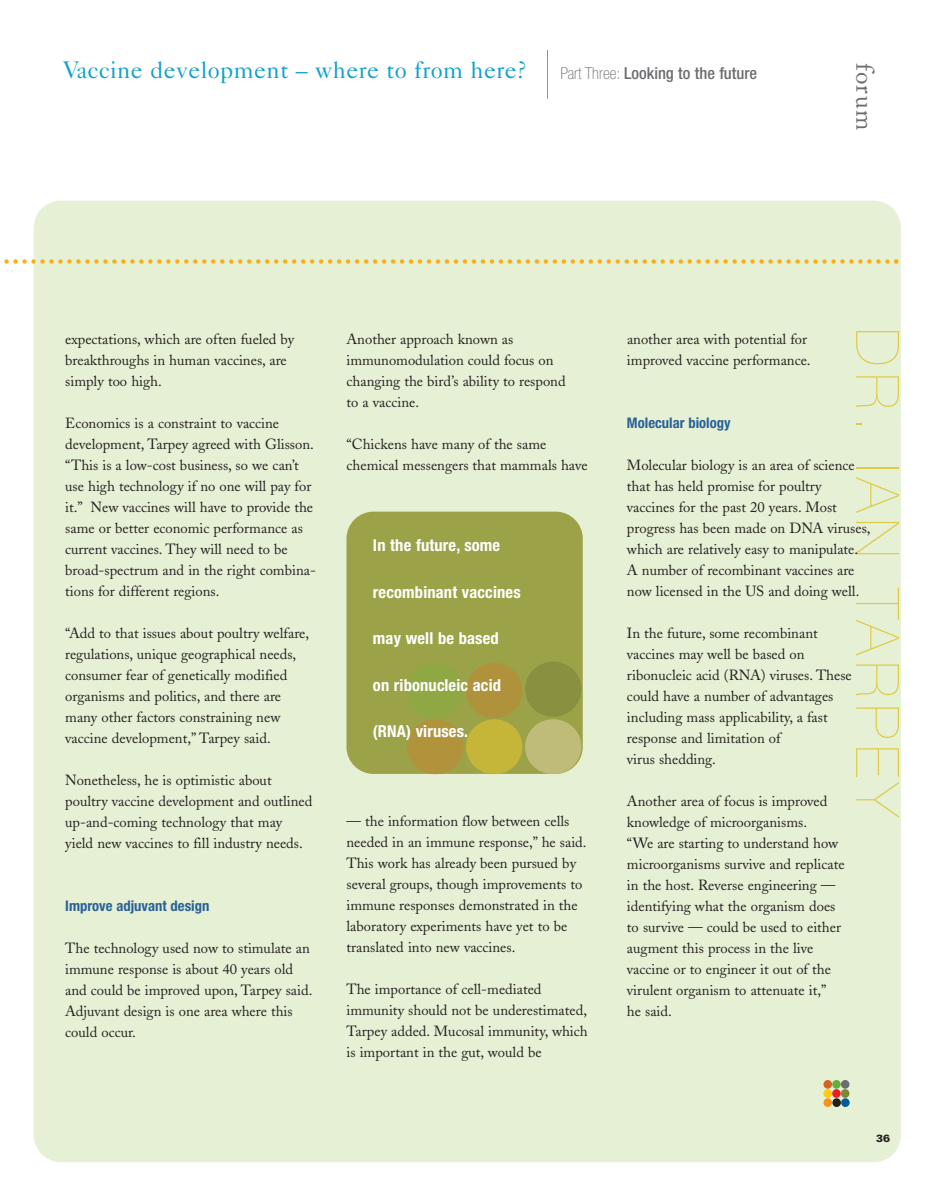
<style>
.page{position:relative;width:945px;height:1188px;background:#fff}
.page>*{position:absolute;margin:0;border:0;box-sizing:border-box;transform-origin:0 0}
.t1{font:200 60px "Helvetica Neue";letter-spacing:.105em;color:#deca45}
.t2{font:25.2px "Adobe Caslon";letter-spacing:.05em;color:#6c6d70}
.t3{font:24px "Caslon Five Forty";letter-spacing:.015em;color:#10a1cb}
.t4{font:700 condensed 16.5px "Helvetica Neue";letter-spacing:.01em;color:#fff}
.t5{font:500 condensed 16.5px "Helvetica Neue";color:#6c6d70}
.t6{font:14.7px/21px "Adobe Caslon";color:#231f20}
.t7{font:700 condensed 14.7px "Helvetica Neue";color:#2a6297}
.t8{font:900 10.5px "Univers";color:#231f20}
.s1{font-weight:100}
</style>
<div class="page">
<div style="left:34px;top:201px;width:867px;height:961px;background:#e5f0d4;border-radius:27px"></div>
<div style="left:824px;top:1080px;width:8px;height:9px;background:#d46229;border-radius:50%"></div>
<div style="left:824px;top:1089px;width:8px;height:9px;background:#feca0a;border-radius:50%"></div>
<div style="left:824px;top:1098px;width:8px;height:9px;background:#f7931d;border-radius:50%"></div>
<div style="left:832px;top:1080px;width:9px;height:9px;background:#66af3e;border-radius:50%"></div>
<div style="left:841px;top:1089px;width:8px;height:9px;background:#7e8733;border-radius:50%"></div>
<div style="left:841px;top:1098px;width:9px;height:9px;background:#005d9c;border-radius:50%"></div>
<div style="left:832px;top:1098px;width:9px;height:9px;background:#231f20;border-radius:50%"></div>
<div style="left:832px;top:1089px;width:9px;height:9px;background:#ee1d23;border-radius:50%"></div>
<div style="left:841px;top:1080px;width:8px;height:9px;background:#6c6d70;border-radius:50%"></div>
<hr style="left:547px;top:50px;width:1px;height:49px;background:#939598">
<svg style="left:4px;top:259px;width:894px;height:5px"></svg>
<div style="left:346px;top:512px;width:237px;height:262px;background:#9ba248;border-radius:27px"></div>
<svg style="left:407px;top:662px;width:174px;height:113px"></svg>
<h3 class="t3" style="left:63px;top:62px;width:465px">Vaccine development – where to from here?</h3>
<p class="t5" style="left:560px;top:67px;width:198px"><span class="s1">Part Three:</span> Looking to the future</p>
<h2 class="t2" style="left:874px;top:62px;width:69px;rotate:90deg">forum</h2>
<p class="t6" style="left:65px;top:330px;width:231px">expectations, which are often fueled by breakthroughs in human vaccines, are simply too high.</p>
<p class="t6" style="left:65px;top:414px;width:252px">Economics is a constraint to vaccine development, Tarpey agreed with Glisson. “This is a low-cost business, so we can’t use high technology if no one will pay for it.” New vaccines will have to provide the same or better economic performance as current vaccines. They will need to be broad-spectrum and in the right combina&shy;tions for different regions.</p>
<p class="t6" style="left:65px;top:624px;width:245px">“Add to that issues about poultry welfare, regulations, unique geographical needs, consumer fear of genetically modified organisms and politics, and there are many other factors constraining new vaccine development,” Tarpey said.</p>
<p class="t6" style="left:65px;top:771px;width:249px">Nonetheless, he is optimistic about poultry vaccine development and outlined up-and-coming technology that may yield new vaccines to fill industry needs.</p>
<p class="t7" style="left:65px;top:896px;width:146px">Improve adjuvant design</p>
<p class="t6" style="left:65px;top:939px;width:249px">The technology used now to stimulate an immune response is about 40 years old and could be improved upon, Tarpey said.<br>Adjuvant design is one area where this could occur.</p>
<p class="t6" style="left:347px;top:330px;width:221px">Another approach known as immunomodulation could focus on changing the bird’s ability to respond to a vaccine.</p>
<p class="t6" style="left:347px;top:435px;width:243px">“Chickens have many of the same chemical messengers that mammals have</p>
<p class="t4" style="left:373px;top:535px;width:129px">In the future, some</p>
<p class="t4" style="left:373px;top:582px;width:149px">recombinant vaccines</p>
<p class="t4" style="left:373px;top:628px;width:127px">may well be based</p>
<p class="t4" style="left:373px;top:675px;width:130px">on ribonucleic acid</p>
<p class="t4" style="left:373px;top:721px;width:97px">(RNA) viruses.</p>
<p class="t6" style="left:347px;top:812px;width:242px">— the information flow between cells needed in an immune response,” he said.<br>This work has already been pursued by several groups, though improvements to immune responses demonstrated in the laboratory experiments have yet to be translated into new vaccines.</p>
<p class="t6" style="left:347px;top:980px;width:243px">The importance of cell-mediated immunity should not be underestimated, Tarpey added. Mucosal immunity, which is important in the gut, would be</p>
<h1 class="t1" style="left:912px;top:328px;width:493px;rotate:90deg">DR. IAN TARPEY</h1>
<p class="t6" style="left:627px;top:330px;width:185px">another area with potential for improved vaccine performance.</p>
<p class="t7" style="left:627px;top:413px;width:105px">Molecular biology</p>
<p class="t6" style="left:627px;top:456px;width:245px">Molecular biology is an area of science that has held promise for poultry vaccines for the past 20 years. Most progress has been made on DNA viruses, which are relatively easy to manipulate.<br>A number of recombinant vaccines are now licensed in the US and doing well.</p>
<p class="t6" style="left:627px;top:624px;width:226px">In the future, some recombinant vaccines may well be based on ribonucleic acid (RNA) viruses. These could have a number of advantages including mass applicability, a fast response and limitation of<br>virus shedding.</p>
<p class="t6" style="left:627px;top:792px;width:219px">Another area of focus is improved knowledge of microorganisms.<br>“We are starting to understand how microorganisms survive and replicate in the host. Reverse engineering — identifying what the organism does to survive — could be used to either augment this process in the live vaccine or to engineer it out of the virulent organism to attenuate it,”<br>he said.</p>
<p class="t8" style="left:876px;top:1134px;width:16px">36</p>
</div>
